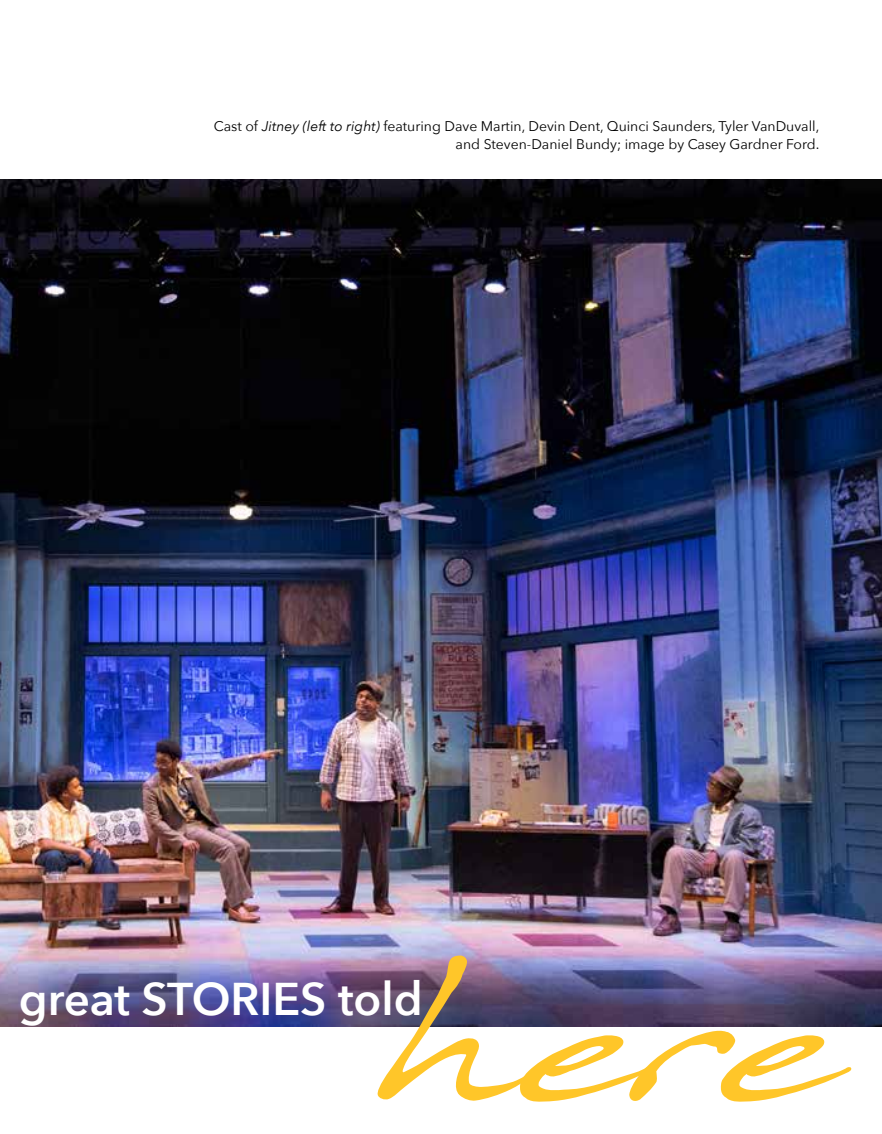
<style>
.page{position:relative;width:882px;height:1134px;background:#fff}
.page>*{position:absolute;margin:0;border:0;box-sizing:border-box;transform-origin:0 0}
.t1{font:219.62px "Javacom";color:#ffc629}
.t2{font:600 45.85px "Avenir Next";color:#fff}
.t3{font:14px/17.5px "Avenir Next";color:#000;text-align:right}
.s1{font-style:italic}
</style>
<div class="page">
<img style="left:0;top:179px;width:882px;height:847px">
<p class="t3" style="left:214px;top:117px;width:607px">Cast of <span class="s1">Jitney (left to right)</span> featuring Dave Martin, Devin Dent, Quinci Saunders, Tyler VanDuvall, and Steven-Daniel Bundy; image by Casey Gardner Ford.</p>
<h1 class="t1" style="left:388px;top:889px;width:455px">here</h1>
<h2 class="t2" style="left:19px;top:960px;width:406px">great STORIES told</h2>
</div>
